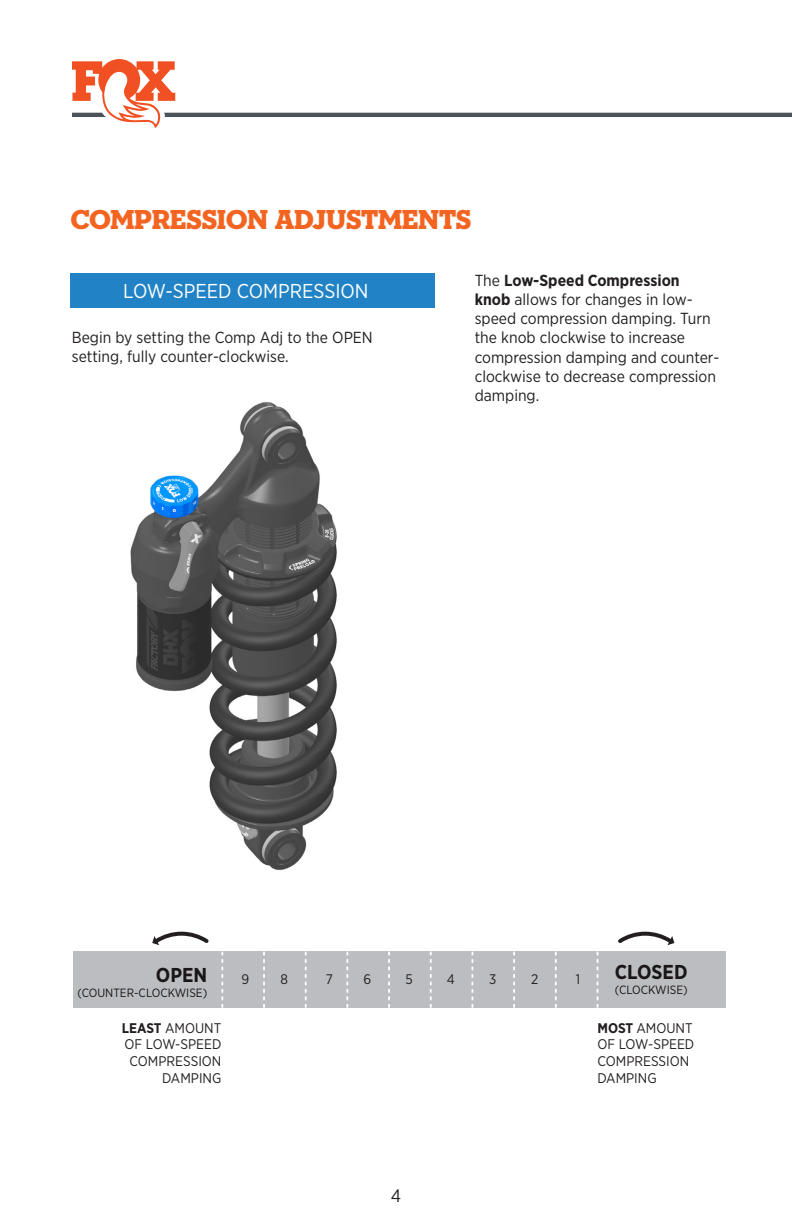
<style>
.page{position:relative;width:792px;height:1224px;background:#fff}
.page>*{position:absolute;margin:0;border:0;box-sizing:border-box;transform-origin:0 0}
.t1{font:28px "Neutraface Slab Display Titling";letter-spacing:-.005em;color:#f36421}
.t2{font:20px "Gotham Narrow";color:#fff}
.t3{font:700 20px "Gotham Narrow";color:#231f20}
.t4{font:18px "Gotham Narrow";color:#231f20}
.t5{font:16px/19.2px "Gotham Narrow";color:#231f20}
.t6{font:14px/16.8px "Gotham Narrow";color:#231f20;text-align:center}
.t7{font:13.8px "Gotham Narrow";color:#231f20}
.t8{font:12px "Gotham Narrow";color:#231f20}
.s1{font-weight:700}
</style>
<div class="page">
<svg style="left:72px;top:59px;width:720px;height:69px"></svg>
<img style="left:130px;top:402px;width:207px;height:469px">
<div style="left:73px;top:952px;width:652px;height:56px;background:#bcbdc0"></div>
<svg style="left:513px;top:952px;width:2px;height:56px"></svg>
<svg style="left:346px;top:952px;width:2px;height:56px"></svg>
<svg style="left:263px;top:952px;width:2px;height:56px"></svg>
<svg style="left:555px;top:952px;width:2px;height:56px"></svg>
<svg style="left:430px;top:952px;width:2px;height:56px"></svg>
<svg style="left:221px;top:952px;width:2px;height:56px"></svg>
<svg style="left:472px;top:952px;width:1px;height:56px"></svg>
<svg style="left:388px;top:952px;width:2px;height:56px"></svg>
<svg style="left:305px;top:952px;width:2px;height:56px"></svg>
<svg style="left:597px;top:952px;width:1px;height:56px"></svg>
<svg style="left:152px;top:931px;width:57px;height:14px"></svg>
<svg style="left:618px;top:931px;width:57px;height:15px"></svg>
<div style="left:70px;top:273px;width:365px;height:35px;background:#2183c5"></div>
<p class="t1" style="left:70px;top:202px;width:402px">COMPRESSION ADJUSTMENTS</p>
<p class="t2" style="left:123px;top:279px;width:247px">LOW-SPEED COMPRESSION</p>
<p class="t5" style="left:475px;top:270px;width:246px">The <span class="s1">Low-Speed Compression<br>knob</span> allows for changes in low&shy;speed compression damping. Turn the knob clockwise to increase compression damping and counter&shy;clockwise to decrease compression damping.</p>
<p class="t5" style="left:72px;top:327px;width:303px">Begin by setting the Comp Adj to the OPEN setting, fully counter-clockwise.</p>
<p class="t3" style="left:156px;top:962px;width:53px">OPEN</p>
<p class="t8" style="left:77px;top:985px;width:131px">(COUNTER-CLOCKWISE)</p>
<p class="t6" style="left:122px;top:1019px;width:101px"><span class="s1">LEAST</span> AMOUNT<br>OF LOW-SPEED<br>COMPRESSION</p>
<p class="t6" style="left:162px;top:1069px;width:61px">DAMPING</p>
<p class="t7" style="left:242px;top:971px;width:9px">9</p>
<p class="t7" style="left:281px;top:971px;width:9px">8</p>
<p class="t7" style="left:326px;top:971px;width:9px">7</p>
<p class="t7" style="left:363px;top:971px;width:9px">6</p>
<p class="t7" style="left:406px;top:971px;width:9px">5</p>
<p class="t7" style="left:447px;top:971px;width:9px">4</p>
<p class="t7" style="left:489px;top:971px;width:9px">3</p>
<p class="t7" style="left:531px;top:971px;width:9px">2</p>
<p class="t7" style="left:576px;top:971px;width:6px">1</p>
<p class="t3" style="left:615px;top:960px;width:74px">CLOSED</p>
<p class="t8" style="left:615px;top:982px;width:74px">(CLOCKWISE)</p>
<p class="t6" style="left:597px;top:1019px;width:98px;text-align:left"><span class="s1">MOST</span> AMOUNT<br>OF LOW-SPEED<br>COMPRESSION<br>DAMPING</p>
<p class="t4" style="left:391px;top:1185px;width:12px">4</p>
</div>
